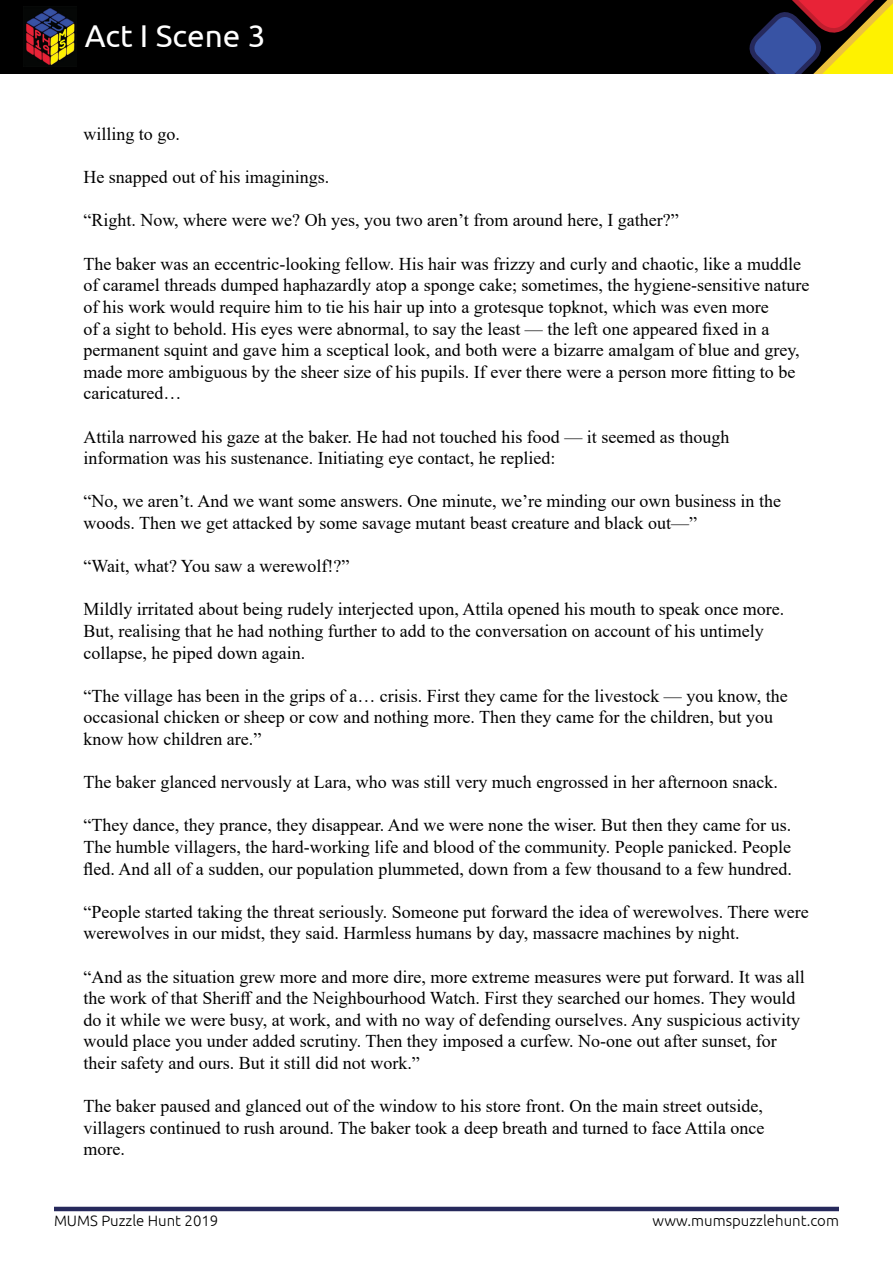
<style>
.page{position:relative;width:893px;height:1263px;background:#fff}
.page>*{position:absolute;margin:0;border:0;box-sizing:border-box;transform-origin:0 0}
.t1{font:31.5px "Ubuntu";color:#fff}
.t2{font:18px/21.6px "Times New Roman";color:#000}
.t3{font:300 15px "Ubuntu";color:#000}
</style>
<div class="page">
<div style="left:0;top:0;width:893px;height:73px;background:#000"></div>
<svg style="left:749px;top:0;width:144px;height:73px"></svg>
<img style="left:26px;top:8px;width:49px;height:57px">
<hr style="left:54px;top:1207px;width:785px;height:4px;background:#26295c">
<p class="t1" style="left:85px;top:17px;width:182px">Act I Scene 3</p>
<p class="t2" style="left:83px;top:123px;width:98px">willing to go.</p>
<p class="t2" style="left:83px;top:166px;width:247px">He snapped out of his imaginings.</p>
<p class="t2" style="left:83px;top:209px;width:597px">“Right. Now, where were we? Oh yes, you two aren’t from around here, I gather?”</p>
<p class="t2" style="left:83px;top:252px;width:728px">The baker was an eccentric-looking fellow. His hair was frizzy and curly and chaotic, like a muddle of caramel threads dumped haphazardly atop a sponge cake; sometimes, the hygiene-sensitive nature of his work would require him to tie his hair up into a grotesque topknot, which was even more<br>of a sight to behold. His eyes were abnormal, to say the least — the left one appeared fixed in a permanent squint and gave him a sceptical look, and both were a bizarre amalgam of blue and grey, made more ambiguous by the sheer size of his pupils. If ever there were a person more fitting to be caricatured…</p>
<p class="t2" style="left:83px;top:425px;width:647px">Attila narrowed his gaze at the baker. He had not touched his food — it seemed as though information was his sustenance. Initiating eye contact, he replied:</p>
<p class="t2" style="left:83px;top:490px;width:699px">“No, we aren’t. And we want some answers. One minute, we’re minding our own business in the woods. Then we get attacked by some savage mutant beast creature and black out—”</p>
<p class="t2" style="left:83px;top:555px;width:267px">“Wait, what? You saw a werewolf!?”</p>
<p class="t2" style="left:83px;top:598px;width:702px">Mildly irritated about being rudely interjected upon, Attila opened his mouth to speak once more.<br>But, realising that he had nothing further to add to the conversation on account of his untimely collapse, he piped down again.</p>
<p class="t2" style="left:83px;top:684px;width:706px">“The village has been in the grips of a… crisis. First they came for the livestock — you know, the occasional chicken or sheep or cow and nothing more. Then they came for the children, but you know how children are.”</p>
<p class="t2" style="left:83px;top:771px;width:696px">The baker glanced nervously at Lara, who was still very much engrossed in her afternoon snack.</p>
<p class="t2" style="left:83px;top:814px;width:710px;text-align:justify">“They dance, they prance, they disappear. And we were none the wiser. But then they came for us.<br>The humble villagers, the hard-working life and blood of the community. People panicked. People fled. And all of a sudden, our population plummeted, down from a few thousand to a few hundred.</p>
<p class="t2" style="left:83px;top:900px;width:727px">“People started taking the threat seriously. Someone put forward the idea of werewolves. There were werewolves in our midst, they said. Harmless humans by day, massacre machines by night.</p>
<p class="t2" style="left:83px;top:965px;width:723px">“And as the situation grew more and more dire, more extreme measures were put forward. It was all the work of that Sheriff and the Neighbourhood Watch. First they searched our homes. They would do it while we were busy, at work, and with no way of defending ourselves. Any suspicious activity would place you under added scrutiny. Then they imposed a curfew. No-one out after sunset, for their safety and ours. But it still did not work.”</p>
<p class="t2" style="left:83px;top:1095px;width:682px;text-align:justify">The baker paused and glanced out of the window to his store front. On the main street outside, villagers continued to rush around. The baker took a deep breath and turned to face Attila once more.</p>
<p class="t3" style="left:54px;top:1211px;width:166px">MUMS Puzzle Hunt 2019</p>
<p class="t3" style="left:652px;top:1211px;width:188px">www.mumspuzzlehunt.com</p>
</div>
